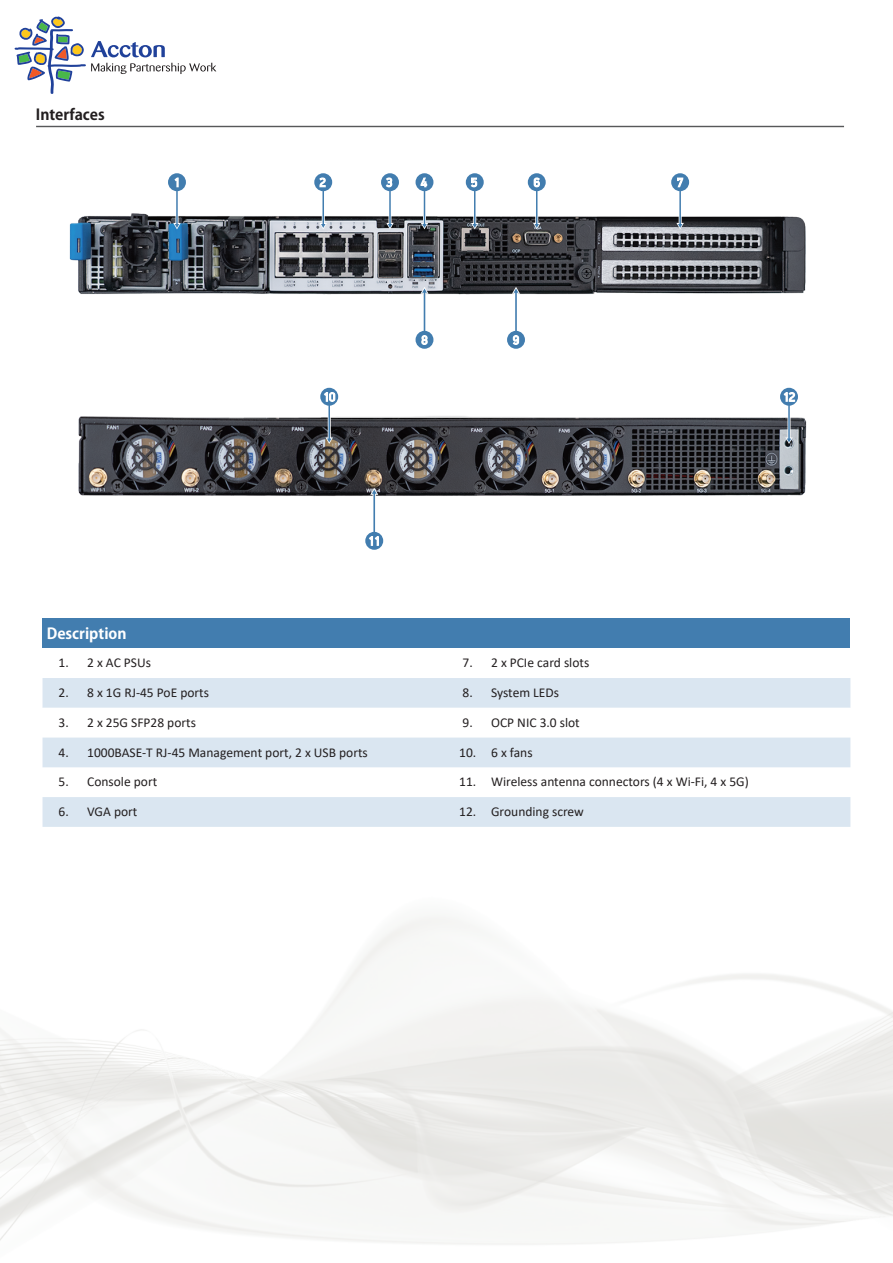
<style>
.page{position:relative;width:893px;height:1263px;background:#fff}
.page>*{position:absolute;margin:0;border:0;box-sizing:border-box;transform-origin:0 0}
.t1{font:700 15px "Koz Go Pro";color:#fff}
.t2{font:700 15px "Koz Go Pro";color:#231f20}
.t3{font:13.5px "Calibri";color:#231f20}
</style>
<div class="page">
<svg style="left:15px;top:16px;width:201px;height:78px"></svg>
<hr style="left:36px;top:126px;width:808px;height:1px;background:#57585a">
<img style="left:78px;top:389px;width:729px;height:107px">
<hr style="left:328px;top:404px;width:3px;height:34px;background:#fff">
<hr style="left:328px;top:402px;width:2px;height:37px;background:#427daf">
<svg style="left:325px;top:437px;width:8px;height:7px"></svg>
<svg style="left:320px;top:388px;width:18px;height:18px"></svg>
<svg style="left:323px;top:391px;width:14px;height:12px"></svg>
<hr style="left:373px;top:494px;width:3px;height:40px;background:#fff">
<hr style="left:373px;top:493px;width:2px;height:43px;background:#427daf">
<svg style="left:370px;top:488px;width:8px;height:7px"></svg>
<svg style="left:365px;top:532px;width:18px;height:18px"></svg>
<svg style="left:368px;top:535px;width:12px;height:12px"></svg>
<hr style="left:787px;top:404px;width:3px;height:34px;background:#fff">
<hr style="left:788px;top:402px;width:2px;height:37px;background:#427daf">
<svg style="left:785px;top:437px;width:8px;height:7px"></svg>
<svg style="left:780px;top:388px;width:18px;height:18px"></svg>
<svg style="left:782px;top:391px;width:14px;height:12px"></svg>
<img style="left:69px;top:188px;width:737px;height:107px">
<hr style="left:322px;top:189px;width:3px;height:35px;background:#fff">
<hr style="left:322px;top:188px;width:2px;height:37px;background:#427daf">
<svg style="left:319px;top:223px;width:8px;height:6px"></svg>
<div style="left:314px;top:173px;width:18px;height:18px;background:#427daf;border-radius:50%"></div>
<svg style="left:319px;top:177px;width:7px;height:11px"></svg>
<hr style="left:175px;top:189px;width:3px;height:35px;background:#fff">
<hr style="left:176px;top:188px;width:2px;height:37px;background:#427daf">
<svg style="left:173px;top:223px;width:8px;height:6px"></svg>
<div style="left:168px;top:173px;width:18px;height:18px;background:#427daf;border-radius:50%"></div>
<svg style="left:174px;top:177px;width:5px;height:11px"></svg>
<hr style="left:388px;top:189px;width:3px;height:35px;background:#fff">
<hr style="left:389px;top:188px;width:2px;height:37px;background:#427daf">
<svg style="left:386px;top:223px;width:8px;height:6px"></svg>
<div style="left:381px;top:173px;width:18px;height:18px;background:#427daf;border-radius:50%"></div>
<svg style="left:386px;top:177px;width:7px;height:11px"></svg>
<hr style="left:423px;top:189px;width:3px;height:35px;background:#fff">
<hr style="left:424px;top:188px;width:1px;height:37px;background:#427daf">
<svg style="left:421px;top:223px;width:7px;height:6px"></svg>
<div style="left:416px;top:173px;width:17px;height:18px;background:#427daf;border-radius:50%"></div>
<svg style="left:420px;top:177px;width:8px;height:11px"></svg>
<hr style="left:473px;top:189px;width:3px;height:35px;background:#fff">
<hr style="left:474px;top:188px;width:1px;height:37px;background:#427daf">
<svg style="left:471px;top:223px;width:7px;height:6px"></svg>
<div style="left:466px;top:173px;width:18px;height:18px;background:#427daf;border-radius:50%"></div>
<svg style="left:470px;top:177px;width:8px;height:11px"></svg>
<hr style="left:514px;top:293px;width:4px;height:40px;background:#fff">
<hr style="left:515px;top:292px;width:2px;height:43px;background:#427daf">
<svg style="left:512px;top:287px;width:8px;height:7px"></svg>
<div style="left:507px;top:331px;width:18px;height:18px;background:#427daf;border-radius:50%"></div>
<svg style="left:512px;top:335px;width:8px;height:10px"></svg>
<hr style="left:423px;top:293px;width:3px;height:40px;background:#fff">
<hr style="left:424px;top:292px;width:1px;height:43px;background:#427daf">
<svg style="left:420px;top:287px;width:9px;height:7px"></svg>
<div style="left:416px;top:331px;width:17px;height:18px;background:#427daf;border-radius:50%"></div>
<svg style="left:421px;top:335px;width:7px;height:10px"></svg>
<hr style="left:535px;top:189px;width:3px;height:35px;background:#fff">
<hr style="left:536px;top:188px;width:1px;height:37px;background:#427daf">
<svg style="left:533px;top:223px;width:7px;height:6px"></svg>
<div style="left:528px;top:173px;width:18px;height:18px;background:#427daf;border-radius:50%"></div>
<svg style="left:533px;top:177px;width:7px;height:11px"></svg>
<svg style="left:0;top:917px;width:893px;height:328px"></svg>
<hr style="left:679px;top:189px;width:3px;height:35px;background:#fff">
<hr style="left:679px;top:188px;width:2px;height:37px;background:#427daf">
<svg style="left:676px;top:223px;width:8px;height:6px"></svg>
<div style="left:671px;top:173px;width:18px;height:18px;background:#427daf;border-radius:50%"></div>
<svg style="left:677px;top:177px;width:7px;height:11px"></svg>
<div style="left:43px;top:618px;width:807px;height:30px;background:#427daf"></div>
<div style="left:43px;top:678px;width:807px;height:30px;background:#dae6f1"></div>
<svg style="left:43px;top:737px;width:807px;height:90px;fill:#dae6f1"></svg>
<p class="t2" style="left:36px;top:104px;width:70px">Interfaces</p>
<p class="t1" style="left:47px;top:624px;width:81px">Description</p>
<p class="t3" style="left:59px;top:653px;width:94px">1. 2 x AC PSUs</p>
<p class="t3" style="left:463px;top:653px;width:128px">7. 2 x PCIe card slots</p>
<p class="t3" style="left:59px;top:683px;width:152px">2. 8 x 1G RJ-45 PoE ports</p>
<p class="t3" style="left:463px;top:683px;width:98px">8. System LEDs</p>
<p class="t3" style="left:59px;top:713px;width:139px">3. 2 x 25G SFP28 ports</p>
<p class="t3" style="left:463px;top:713px;width:119px">9. OCP NIC 3.0 slot</p>
<p class="t3" style="left:59px;top:743px;width:311px">4. 1000BASE-T RJ-45 Management port, 2 x USB ports</p>
<p class="t3" style="left:459px;top:743px;width:75px">10. 6 x fans</p>
<p class="t3" style="left:59px;top:773px;width:100px">5. Console port</p>
<p class="t3" style="left:459px;top:773px;width:291px">11. Wireless antenna connectors (4 x Wi-Fi, 4 x 5G)</p>
<p class="t3" style="left:59px;top:802px;width:80px">6. VGA port</p>
<p class="t3" style="left:459px;top:802px;width:126px">12. Grounding screw</p>
</div>
